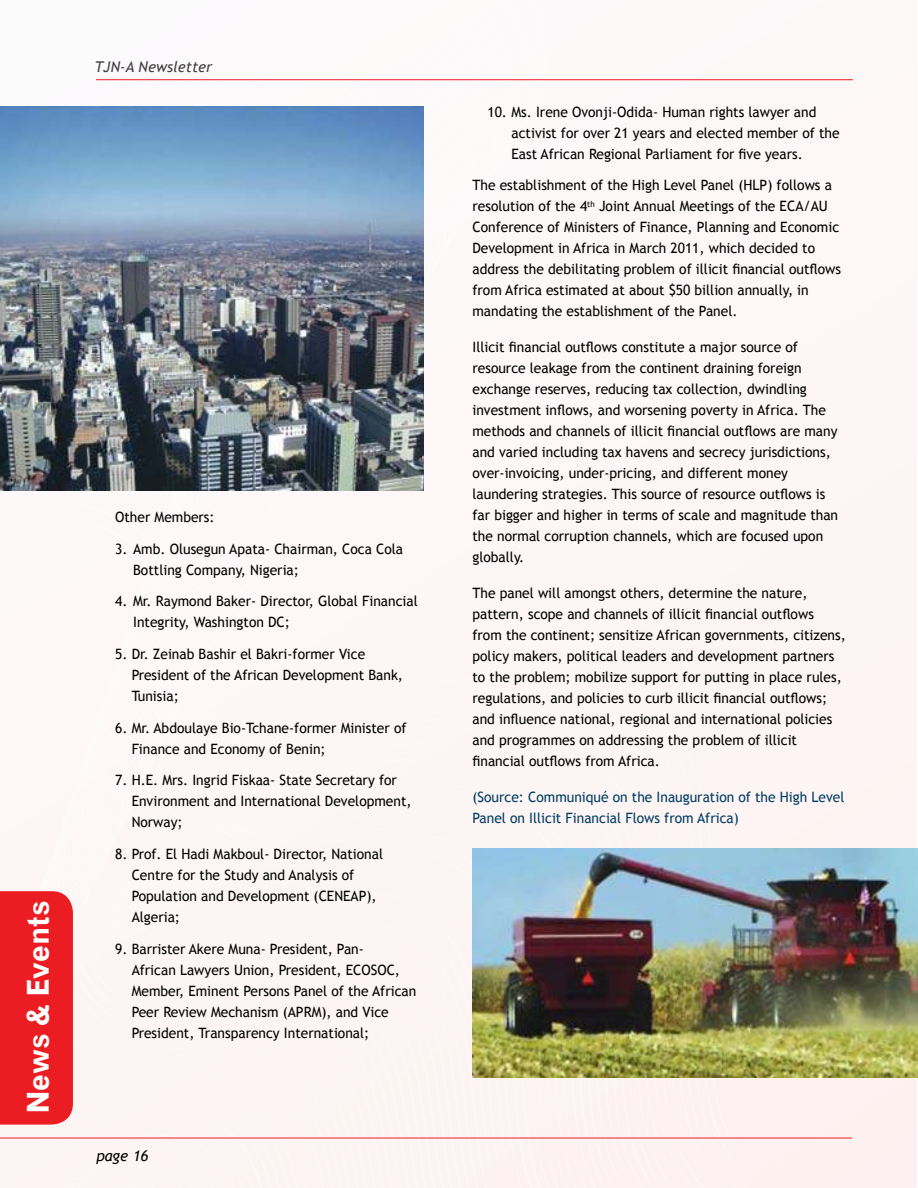
<style>
.page{position:relative;width:918px;height:1188px;background:#fff}
.page>*{position:absolute;margin:0;border:0;box-sizing:border-box;transform-origin:0 0}
.t1{font:30px "Gothic 720 BT Bold B";color:#fff}
.t2{font:italic 15px "Trebuchet MS";color:#000}
.t3{font:italic 14.85px "Trebuchet MS";color:#414142}
.t4{font:14.25px/21px "Trebuchet MS";color:#000}
.t5{font:14.25px/21px "Trebuchet MS";color:#003d63}
</style>
<div class="page">
<div style="left:702px;top:80px;width:215px;height:1108px;background:#fdf6f5"></div>
<div style="left:702px;top:679px;width:94px;height:509px;background:#fdf4f3"></div>
<div style="left:702px;top:687px;width:82px;height:501px;background:#fdf4f3"></div>
<div style="left:702px;top:693px;width:70px;height:495px;background:#fdf4f3"></div>
<div style="left:748px;top:743px;width:12px;height:445px;background:#fdf2f1"></div>
<div style="left:702px;top:708px;width:46px;height:480px;background:#fdf4f3"></div>
<div style="left:702px;top:721px;width:34px;height:467px;background:#fdf4f3"></div>
<div style="left:714px;top:733px;width:12px;height:455px;background:#fdf4f3"></div>
<div style="left:702px;top:727px;width:12px;height:461px;background:#fdf4f3"></div>
<div style="left:549px;top:80px;width:153px;height:1108px;background:#fdf7f6"></div>
<div style="left:642px;top:749px;width:49px;height:439px;background:#fdf4f3"></div>
<div style="left:642px;top:755px;width:38px;height:433px;background:#fdf4f3"></div>
<div style="left:642px;top:768px;width:27px;height:420px;background:#fdf4f3"></div>
<div style="left:642px;top:781px;width:17px;height:407px;background:#fdf3f2"></div>
<svg style="left:642px;top:789px;width:7px;height:399px"></svg>
<hr style="left:0;top:1138px;width:852px;height:1px;background:#ec1c23">
<hr style="left:96px;top:79px;width:757px;height:1px;background:#ec1c23">
<img style="left:0;top:106px;width:424px;height:384px">
<img style="left:642px;top:848px;width:275px;height:229px">
<svg style="left:0;top:631px;width:642px;height:557px"></svg>
<p class="t3" style="left:95px;top:61px;width:119px">TJN-A Newsletter</p>
<h1 class="t1" style="left:27px;top:1114px;width:215px;rotate:-90deg">News &amp; Events</h1>
<p class="t4" style="left:115px;top:508px;width:101px">Other Members:</p>
<p class="t4" style="left:133px;top:538px;width:272px;text-indent:-18px">3. Amb. Olusegun Apata- Chairman, Coca Cola<br>Bottling Company, Nigeria;</p>
<p class="t4" style="left:133px;top:591px;width:286px;text-indent:-18px">4. Mr. Raymond Baker- Director, Global Financial<br>Integrity, Washington DC;</p>
<p class="t4" style="left:132px;top:644px;width:273px;text-indent:-16px">5. Dr. Zeinab Bashir el Bakri-former Vice<br>President of the African Development Bank,<br>Tunisia;</p>
<p class="t4" style="left:132px;top:718px;width:276px;text-indent:-17px">6. Mr. Abdoulaye Bio-Tchane-former Minister of<br>Finance and Economy of Benin;</p>
<p class="t4" style="left:132px;top:771px;width:281px;text-indent:-17px">7. H.E. Mrs. Ingrid Fiskaa- State Secretary for<br>Environment and International Development,<br>Norway;</p>
<p class="t4" style="left:132px;top:844px;width:253px;text-indent:-17px">8. Prof. El Hadi Makboul- Director, National<br>Centre for the Study and Analysis of<br>Population and Development (CENEAP),<br>Algeria;</p>
<p class="t4" style="left:132px;top:939px;width:286px;text-indent:-17px">9. Barrister Akere Muna- President, Pan-<br>African Lawyers Union, President, ECOSOC, Member, Eminent Persons Panel of the African Peer Review Mechanism (APRM), and Vice President, Transparency International;</p>
<p class="t2" style="left:96px;top:1150px;width:33px">page</p>
<p class="t4" style="left:511px;top:101px;width:330px;text-indent:-24px">10. Ms. Irene Ovonji-Odida- Human rights lawyer and activist for over 21 years and elected member of the<br>East African Regional Parliament for five years.</p>
<p class="t4" style="left:472px;top:176px;width:370px">The establishment of the High Level Panel (HLP) follows a resolution of the 4<sup>th</sup> Joint Annual Meetings of the ECA/AU Conference of Ministers of Finance, Planning and Economic Development in Africa in March 2011, which decided to address the debilitating problem of illicit financial outflows from Africa estimated at about $50 billion annually, in mandating the establishment of the Panel.</p>
<p class="t4" style="left:472px;top:337px;width:367px">Illicit financial outflows constitute a major source of resource leakage from the continent draining foreign exchange reserves, reducing tax collection, dwindling investment inflows, and worsening poverty in Africa. The methods and channels of illicit financial outflows are many and varied including tax havens and secrecy jurisdictions, over-invoicing, under-pricing, and different money laundering strategies. This source of resource outflows is far bigger and higher in terms of scale and magnitude than the normal corruption channels, which are focused upon globally.</p>
<p class="t4" style="left:472px;top:584px;width:375px">The panel will amongst others, determine the nature, pattern, scope and channels of illicit financial outflows from the continent; sensitize African governments, citizens, policy makers, political leaders and development partners to the problem; mobilize support for putting in place rules, regulations, and policies to curb illicit financial outflows; and influence national, regional and international policies and programmes on addressing the problem of illicit financial outflows from Africa.</p>
<p class="t5" style="left:472px;top:788px;width:373px">(Source: Communiqué on the Inauguration of the High Level<br>Panel on Illicit Financial Flows from Africa)</p>
</div>
